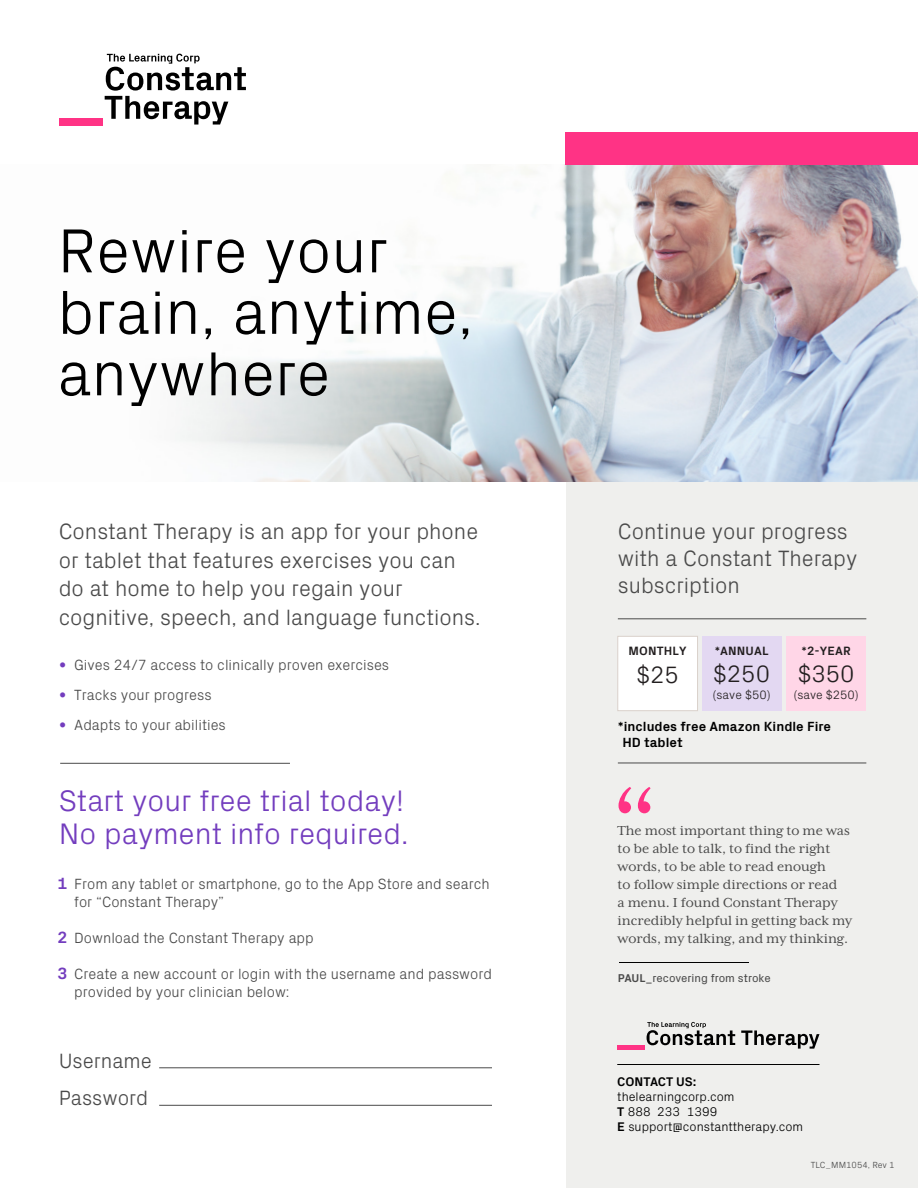
<style>
.page{position:relative;width:918px;height:1188px;background:#fff}
.page>*{position:absolute;margin:0;border:0;box-sizing:border-box;transform-origin:0 0}
.t1{font:300 63px/61.5px "Px Grotesk";color:#000}
.t2{font:300 30.15px/33px "Px Grotesk";color:#733dbe}
.t3{font:300 24px "Px Grotesk";color:#231f20}
.t4{font:300 22.5px/28.5px "Px Grotesk";color:#4a4a4a}
.t5{font:300 21px/37.5px "Px Grotesk";color:#4a4a4a}
.t6{font:300 15px "Px Grotesk";color:#4a4a4a}
.t7{font:15px/18px "Mrs Eaves XL Serif OT";color:#4a4a4a}
.t8{font:700 13.5px/16.2px "Px Grotesk";color:#000}
.t9{font:300 12.75px/15.3px "Px Grotesk";color:#000}
.t10{font:700 12.75px "Px Grotesk";color:#000}
.t11{font:700 12.3px "Px Grotesk";letter-spacing:.01em;color:#231f20}
.t12{font:300 12.3px "Px Grotesk";color:#231f20}
.t13{font:11.55px "Px Grotesk";color:#4a4a4a}
.t14{font:300 9px "Px Grotesk";color:#4a4a4a}
.s1{color:#733dbe}
.s2{font-weight:700;font-size:16.5px;color:#733dbe}
.s3{font-weight:700}
</style>
<div class="page">
<div style="left:566px;top:457px;width:352px;height:731px;background:#efefed"></div>
<img style="left:180px;top:164px;width:738px;height:318px">
<div style="left:566px;top:132px;width:352px;height:32px;background:#ff3385"></div>
<hr style="left:60px;top:763px;width:230px;height:1px;background:#4a4a4a">
<hr style="left:159px;top:1067px;width:333px;height:1px;background:#4a4a4a">
<hr style="left:159px;top:1105px;width:333px;height:1px;background:#4a4a4a">
<div style="left:59px;top:119px;width:43px;height:7px;background:#ff3385"></div>
<svg style="left:105px;top:54px;width:141px;height:71px"></svg>
<hr style="left:618px;top:618px;width:248px;height:1px;background:#4a4a4a">
<hr style="left:618px;top:763px;width:248px;height:1px;background:#4a4a4a">
<div style="left:618px;top:636px;width:80px;height:75px;background:#fff;border:1px solid #dad1cb"></div>
<div style="left:702px;top:636px;width:80px;height:75px;background:#e3d8f2"></div>
<div style="left:787px;top:636px;width:79px;height:75px;background:#ffd6e7"></div>
<hr style="left:617px;top:1064px;width:202px;height:1px;background:#010101">
<div style="left:617px;top:1045px;width:27px;height:5px;background:#ff3385"></div>
<svg style="left:647px;top:1022px;width:172px;height:27px"></svg>
<svg style="left:619px;top:787px;width:32px;height:26px"></svg>
<hr style="left:619px;top:962px;width:129px;height:1px;background:#000">
<h1 class="t1" style="left:57px;top:215px;width:417px">Rewire your brain, anytime, anywhere</h1>
<h3 class="t4" style="left:59px;top:515px;width:423px">Constant Therapy is an app for your phone or tablet that features exercises you can do at home to help you regain your cognitive, speech, and language functions.</h3>
<p class="t6" style="left:59px;top:654px;width:332px"><span class="s1">•</span> Gives 24/7 access to clinically proven exercises</p>
<p class="t6" style="left:59px;top:684px;width:154px"><span class="s1">•</span> Tracks your progress</p>
<p class="t6" style="left:59px;top:714px;width:169px"><span class="s1">•</span> Adapts to your abilities</p>
<h2 class="t2" style="left:59px;top:782px;width:351px">Start your free trial today!<br>No payment info required.</h2>
<p class="t6" style="left:58px;top:873px;width:434px"><span class="s2">1</span> From any tablet or smartphone, go to the App Store and search</p>
<p class="t6" style="left:58px;top:927px;width:258px"><span class="s2">2</span> Download the Constant Therapy app</p>
<p class="t6" style="left:58px;top:963px;width:436px"><span class="s2">3</span> Create a new account or login with the username and password</p>
<p class="t6" style="left:74px;top:891px;width:151px">for “Constant Therapy”</p>
<p class="t6" style="left:74px;top:981px;width:217px">provided by your clinician below:</p>
<h3 class="t5" style="left:59px;top:1040px;width:95px">Username<br>Password</h3>
<h3 class="t4" style="left:618px;top:516px;width:241px;line-height:27px">Continue your progress with a Constant Therapy subscription</h3>
<p class="t11" style="left:629px;top:642px;width:59px">MONTHLY</p>
<h3 class="t3" style="left:636px;top:657px;width:44px">$25</h3>
<p class="t11" style="left:715px;top:642px;width:55px">*ANNUAL</p>
<h3 class="t3" style="left:713px;top:656px;width:58px">$250</h3>
<p class="t12" style="left:713px;top:686px;width:59px">(save $50)</p>
<p class="t11" style="left:802px;top:642px;width:51px">*2-YEAR</p>
<h3 class="t3" style="left:798px;top:656px;width:58px">$350</h3>
<p class="t12" style="left:794px;top:686px;width:66px">(save $250)</p>
<p class="t8" style="left:622px;top:718px;width:210px;text-indent:-4px">*includes free Amazon Kindle Fire<br>HD tablet</p>
<p class="t7" style="left:618px;top:822px;width:236px">The most important thing to me was to be able to talk, to find the right words, to be able to read enough<br>to follow simple directions or read<br>a menu. I found Constant Therapy incredibly helpful in getting back my words, my talking, and my thinking.</p>
<p class="t13" style="left:618px;top:969px;width:154px"><span class="s3">PAUL_</span>recovering from stroke</p>
<p class="t10" style="left:617px;top:1072px;width:81px">CONTACT US:</p>
<p class="t9" style="left:617px;top:1088px;width:187px">thelearningcorp.com<br><span class="s3">T</span> 888 233 1399<br><span class="s3">E</span> support@constanttherapy.com</p>
<p class="t14" style="left:811px;top:1159px;width:85px">TLC_MM1054, Rev 1</p>
</div>
